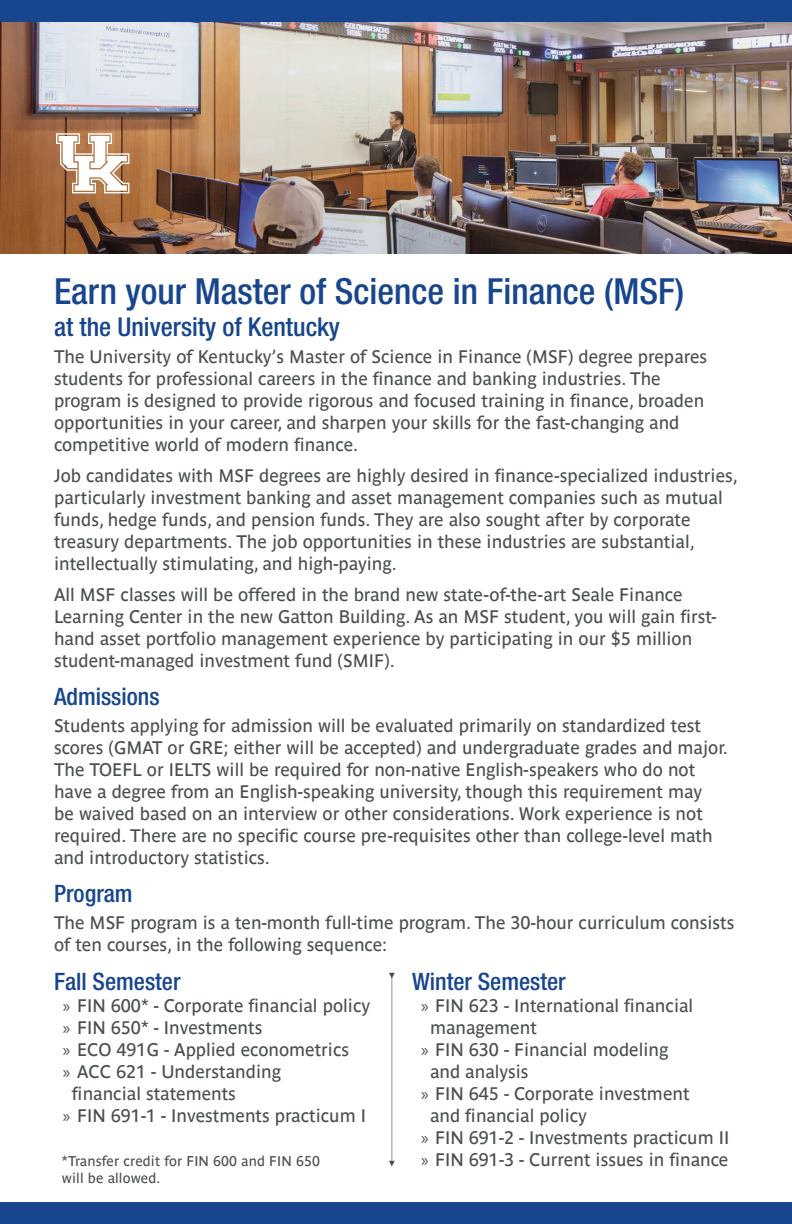
<style>
.page{position:relative;width:792px;height:1224px;background:#fff}
.page>*{position:absolute;margin:0;border:0;box-sizing:border-box;transform-origin:0 0}
.t1{font:500 condensed 36px "Helvetica Neue LT Std";color:#17468e}
.t2{font:500 condensed 26px "Helvetica Neue LT Std";color:#17468e}
.t3{font:500 condensed 24px "Helvetica Neue LT Std";color:#17468e}
.t4{font:18px/22px "Parisine";color:#49504a}
.t5{font:14px "Parisine";letter-spacing:.01em;color:#49504a}
.s1{font-family:"Myriad Pro"}
</style>
<div class="page">
<hr style="left:392px;top:975px;width:1px;height:187px;background:#939598">
<svg style="left:389px;top:1161px;width:6px;height:6px"></svg>
<svg style="left:389px;top:973px;width:6px;height:6px"></svg>
<div style="left:0;top:1202px;width:792px;height:22px;background:#17468e"></div>
<img style="left:0;top:22px;width:792px;height:231px">
<div style="left:0;top:0;width:792px;height:22px;background:#17468e"></div>
<svg style="left:56px;top:133px;width:73px;height:60px"></svg>
<h1 class="t1" style="left:54px;top:269px;width:632px">Earn your Master of Science in Finance (MSF)</h1>
<h2 class="t2" style="left:54px;top:311px;width:288px">at the University of Kentucky</h2>
<p class="t4" style="left:54px;top:345px;width:655px">The University of Kentucky’s Master of Science in Finance (MSF) degree prepares students for professional careers in the finance and banking industries. The program is designed to provide rigorous and focused training in finance, broaden opportunities in your career, and sharpen your skills for the fast-changing and competitive world of modern finance.</p>
<p class="t4" style="left:54px;top:464px;width:685px">Job candidates with MSF degrees are highly desired in finance-specialized industries, particularly investment banking and asset management companies such as mutual funds, hedge funds, and pension funds. They are also sought after by corporate treasury departments. The job opportunities in these industries are substantial, intellectually stimulating, and high-paying.</p>
<p class="t4" style="left:54px;top:583px;width:664px">All MSF classes will be offered in the brand new state-of-the-art Seale Finance Learning Center in the new Gatton Building. As an MSF student, you will gain first&shy;hand asset portfolio management experience by participating in our $5 million student-managed investment fund (SMIF).</p>
<h3 class="t3" style="left:54px;top:682px;width:107px">Admissions</h3>
<p class="t4" style="left:54px;top:714px;width:675px">Students applying for admission will be evaluated primarily on standardized test scores (GMAT or GRE; either will be accepted) and undergraduate grades and major.<br>The TOEFL or IELTS will be required for non-native English-speakers who do not have a degree from an English-speaking university, though this requirement may<br>be waived based on an interview or other considerations. Work experience is not required. There are no specific course pre-requisites other than college-level math and introductory statistics.</p>
<h3 class="t3" style="left:54px;top:879px;width:80px">Program</h3>
<p class="t4" style="left:54px;top:911px;width:682px">The MSF program is a ten-month full-time program. The 30-hour curriculum consists of ten courses, in the following sequence:</p>
<h3 class="t3" style="left:54px;top:967px;width:128px">Fall Semester</h3>
<p class="t4" style="left:63px;top:995px;width:309px"><span class="s1">»</span> FIN 600* - Corporate financial policy</p>
<p class="t4" style="left:63px;top:1017px;width:201px"><span class="s1">»</span> FIN 650* - Investments</p>
<p class="t4" style="left:63px;top:1039px;width:288px"><span class="s1">»</span> ECO 491G - Applied econometrics</p>
<p class="t4" style="left:63px;top:1061px;width:219px"><span class="s1">»</span> ACC 621 - Understanding</p>
<p class="t4" style="left:72px;top:1083px;width:166px">financial statements</p>
<p class="t4" style="left:63px;top:1105px;width:304px"><span class="s1">»</span> FIN 691-1 - Investments practicum I</p>
<h3 class="t3" style="left:412px;top:967px;width:155px">Winter Semester</h3>
<p class="t4" style="left:421px;top:995px;width:274px"><span class="s1">»</span> FIN 623 - International financial</p>
<p class="t4" style="left:430px;top:1017px;width:108px">management</p>
<p class="t4" style="left:421px;top:1039px;width:249px"><span class="s1">»</span> FIN 630 - Financial modeling</p>
<p class="t4" style="left:430px;top:1061px;width:100px">and analysis</p>
<p class="t4" style="left:421px;top:1083px;width:270px"><span class="s1">»</span> FIN 645 - Corporate investment</p>
<p class="t4" style="left:430px;top:1105px;width:158px">and financial policy</p>
<p class="t4" style="left:421px;top:1127px;width:310px"><span class="s1">»</span> FIN 691-2 - Investments practicum II</p>
<p class="t5" style="left:62px;top:1153px;width:259px">*Transfer credit for FIN 600 and FIN 650</p>
<p class="t4" style="left:421px;top:1149px;width:309px"><span class="s1">»</span> FIN 691-3 - Current issues in finance</p>
<p class="t5" style="left:62px;top:1170px;width:100px">will be allowed.</p>
</div>
